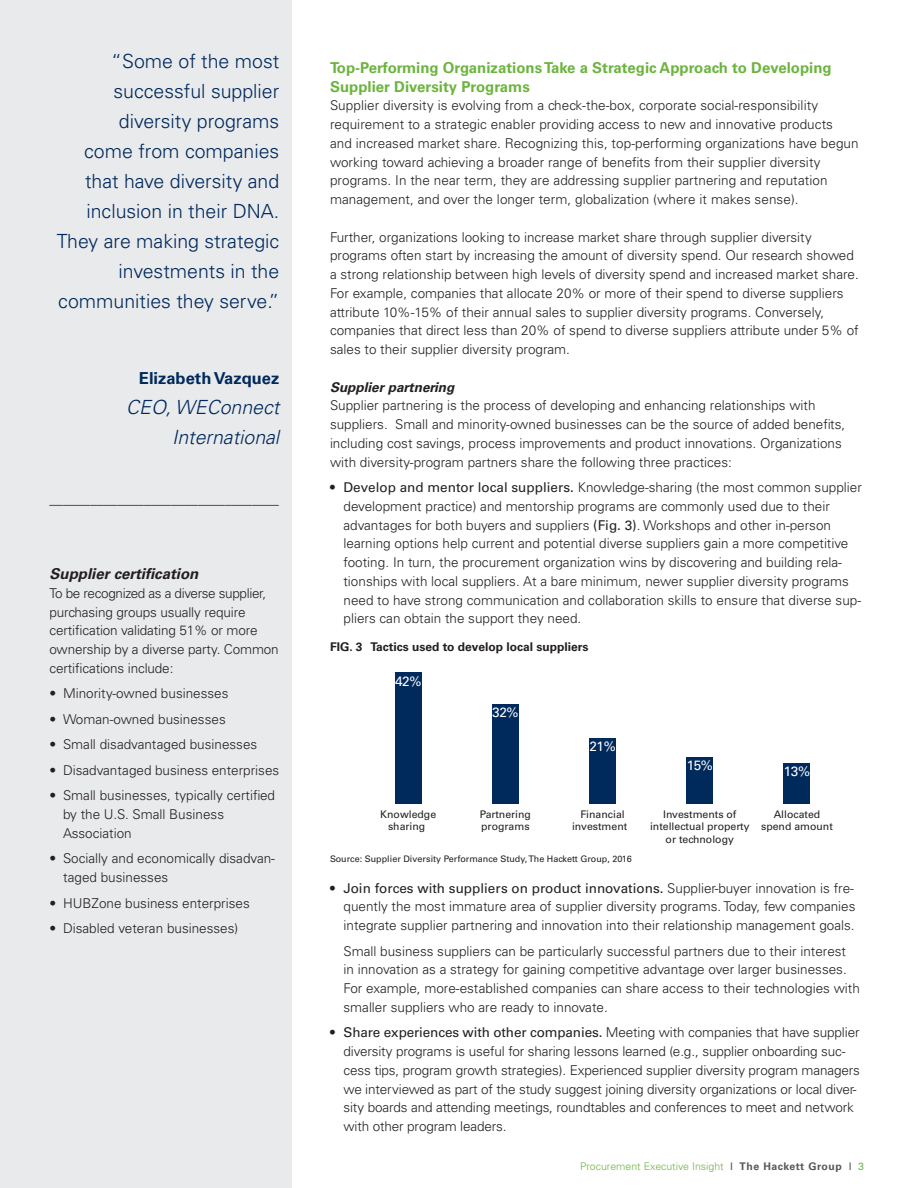
<style>
.page{position:relative;width:918px;height:1188px;background:#fff}
.page>*{position:absolute;margin:0;border:0;box-sizing:border-box;transform-origin:0 0}
.t1{font:300 19.5px/30px "Univers LT Std";color:#00295c;text-align:right}
.t2{font:italic 300 19.5px/30px "Univers LT Std";color:#00295c;text-align:right}
.t3{font:700 16.5px "Univers LT Std";color:#00295c}
.t4{font:700 15px/18.8px "Univers LT Std";color:#6cb43f}
.t5{font:italic 700 15px "Univers LT Std";color:#231f20}
.t6{font:300 13.5px/18.8px "Univers LT Std";color:#231f20}
.t7{font:italic 700 13.5px "Univers LT Std";color:#231f20}
.t8{font:13.5px "Univers LT Std";letter-spacing:-.025em;color:#fff}
.t9{font:700 12px "Univers LT Std";color:#231f20}
.t10{font:10.5px/12.6px "Univers LT Std";color:#231f20;text-align:center}
.t11{font:300 10.5px "Univers LT Std";color:#6cb43f}
.t12{font:9px "Univers LT Std";color:#231f20}
.s1{font-weight:400}
.s2{font-weight:400;color:#57585a}
.s3{font-weight:700;color:#57585a}
</style>
<div class="page">
<div style="left:0;top:0;width:292px;height:1188px;background:#e9eaeb"></div>
<div style="left:783px;top:763px;width:27px;height:41px;background:#00295c"></div>
<div style="left:686px;top:757px;width:27px;height:47px;background:#00295c"></div>
<div style="left:589px;top:738px;width:27px;height:66px;background:#00295c"></div>
<div style="left:492px;top:704px;width:27px;height:100px;background:#00295c"></div>
<div style="left:395px;top:673px;width:27px;height:131px;background:#00295c"></div>
<h1 class="t1" style="left:57px;top:46px;width:224px">“Some of the most successful supplier diversity programs<br>come from companies that have diversity and inclusion in their DNA.<br>They are making strategic investments in the communities they serve.”</h1>
<p class="t3" style="left:139px;top:369px;width:142px">Elizabeth Vazquez</p>
<h1 class="t2" style="left:126px;top:393px;width:155px">CEO, WEConnect<br>International</h1>
<p class="t6" style="left:50px;top:490px;width:231px">__________________________________</p>
<p class="t5" style="left:50px;top:565px;width:150px">Supplier certification</p>
<p class="t6" style="left:50px;top:584px;width:231px">To be recognized as a diverse supplier, purchasing groups usually require certification validating 51% or more ownership by a diverse party. Common certifications include:</p>
<p class="t6" style="left:50px;top:684px;width:181px">• Minority-owned businesses</p>
<p class="t6" style="left:50px;top:710px;width:178px">• Woman-owned businesses</p>
<p class="t6" style="left:50px;top:735px;width:209px">• Small disadvantaged businesses</p>
<p class="t6" style="left:50px;top:761px;width:231px">• Disadvantaged business enterprises</p>
<p class="t6" style="left:63px;top:786px;width:214px;text-indent:-14px">• Small businesses, typically certified by the U.S. Small Business<br>Association</p>
<p class="t6" style="left:63px;top:849px;width:214px;text-indent:-14px">• Socially and economically disadvan&shy;taged businesses</p>
<p class="t6" style="left:50px;top:893px;width:202px">• HUBZone business enterprises</p>
<p class="t6" style="left:50px;top:919px;width:190px">• Disabled veteran businesses)</p>
<p class="t4" style="left:330px;top:58px;width:503px">Top-Performing Organizations Take a Strategic Approach to Developing<br>Supplier Diversity Programs</p>
<p class="t6" style="left:330px;top:96px;width:530px">Supplier diversity is evolving from a check-the-box, corporate social-responsibility requirement to a strategic enabler providing access to new and innovative products<br>and increased market share. Recognizing this, top-performing organizations have begun working toward achieving a broader range of benefits from their supplier diversity programs. In the near term, they are addressing supplier partnering and reputation management, and over the longer term, globalization (where it makes sense).</p>
<p class="t6" style="left:330px;top:227px;width:530px">Further, organizations looking to increase market share through supplier diversity programs often start by increasing the amount of diversity spend. Our research showed a strong relationship between high levels of diversity spend and increased market share.<br>For example, companies that allocate 20% or more of their spend to diverse suppliers attribute 10%-15% of their annual sales to supplier diversity programs. Conversely, companies that direct less than 20% of spend to diverse suppliers attribute under 5% of sales to their supplier diversity program.</p>
<p class="t7" style="left:330px;top:379px;width:126px">Supplier partnering</p>
<p class="t6" style="left:330px;top:396px;width:517px">Supplier partnering is the process of developing and enhancing relationships with suppliers. Small and minority-owned businesses can be the source of added benefits, including cost savings, process improvements and product innovations. Organizations with diversity-program partners share the following three practices:</p>
<p class="t6" style="left:344px;top:478px;width:520px;text-indent:-14px"><span class="s1">• Develop and mentor local suppliers.</span> Knowledge-sharing (the most common supplier development practice) and mentorship programs are commonly used due to their advantages for both buyers and suppliers <span class="s1">(Fig. 3)</span>. Workshops and other in-person learning options help current and potential diverse suppliers gain a more competitive footing. In turn, the procurement organization wins by discovering and building rela&shy;tionships with local suppliers. At a bare minimum, newer supplier diversity programs need to have strong communication and collaboration skills to ensure that diverse sup&shy;pliers can obtain the support they need.</p>
<p class="t9" style="left:330px;top:640px;width:260px">FIG. 3 Tactics used to develop local suppliers</p>
<p class="t8" style="left:395px;top:673px;width:28px">42%</p>
<p class="t8" style="left:492px;top:704px;width:28px">32%</p>
<p class="t8" style="left:589px;top:739px;width:28px">21%</p>
<p class="t8" style="left:687px;top:757px;width:28px">15%</p>
<p class="t8" style="left:784px;top:764px;width:28px">13%</p>
<p class="t10" style="left:380px;top:808px;width:58px">Knowledge sharing</p>
<p class="t10" style="left:650px;top:808px;width:101px">Investments of intellectual property or technology</p>
<p class="t10" style="left:480px;top:808px;width:53px;text-align:left">Partnering programs</p>
<p class="t10" style="left:761px;top:808px;width:73px">Allocated spend amount</p>
<p class="t10" style="left:572px;top:808px;width:57px">Financial investment</p>
<p class="t12" style="left:330px;top:853px;width:303px">Source: Supplier Diversity Performance Study, The Hackett Group, 2016</p>
<p class="t6" style="left:344px;top:878px;width:514px;text-align:justify;text-indent:-14px"><span class="s1">• Join forces with suppliers on product innovations.</span> Supplier-buyer innovation is fre&shy;quently the most immature area of supplier diversity programs. Today, few companies integrate supplier partnering and innovation into their relationship management goals.</p>
<p class="t6" style="left:344px;top:941px;width:518px">Small business suppliers can be particularly successful partners due to their interest in innovation as a strategy for gaining competitive advantage over larger businesses.<br>For example, more-established companies can share access to their technologies with smaller suppliers who are ready to innovate.</p>
<p class="t6" style="left:344px;top:1023px;width:518px;text-indent:-14px"><span class="s1">• Share experiences with other companies.</span> Meeting with companies that have supplier diversity programs is useful for sharing lessons learned (e.g., supplier onboarding suc&shy;cess tips, program growth strategies). Experienced supplier diversity program managers we interviewed as part of the study suggest joining diversity organizations or local diver&shy;sity boards and attending meetings, roundtables and conferences to meet and network with other program leaders.</p>
<p class="t11" style="left:580px;top:1160px;width:285px">Procurement Executive Insight <span class="s2">I</span> <span class="s3">The Hackett Group</span> <span class="s2">I</span> <span class="s1">3</span></p>
</div>
